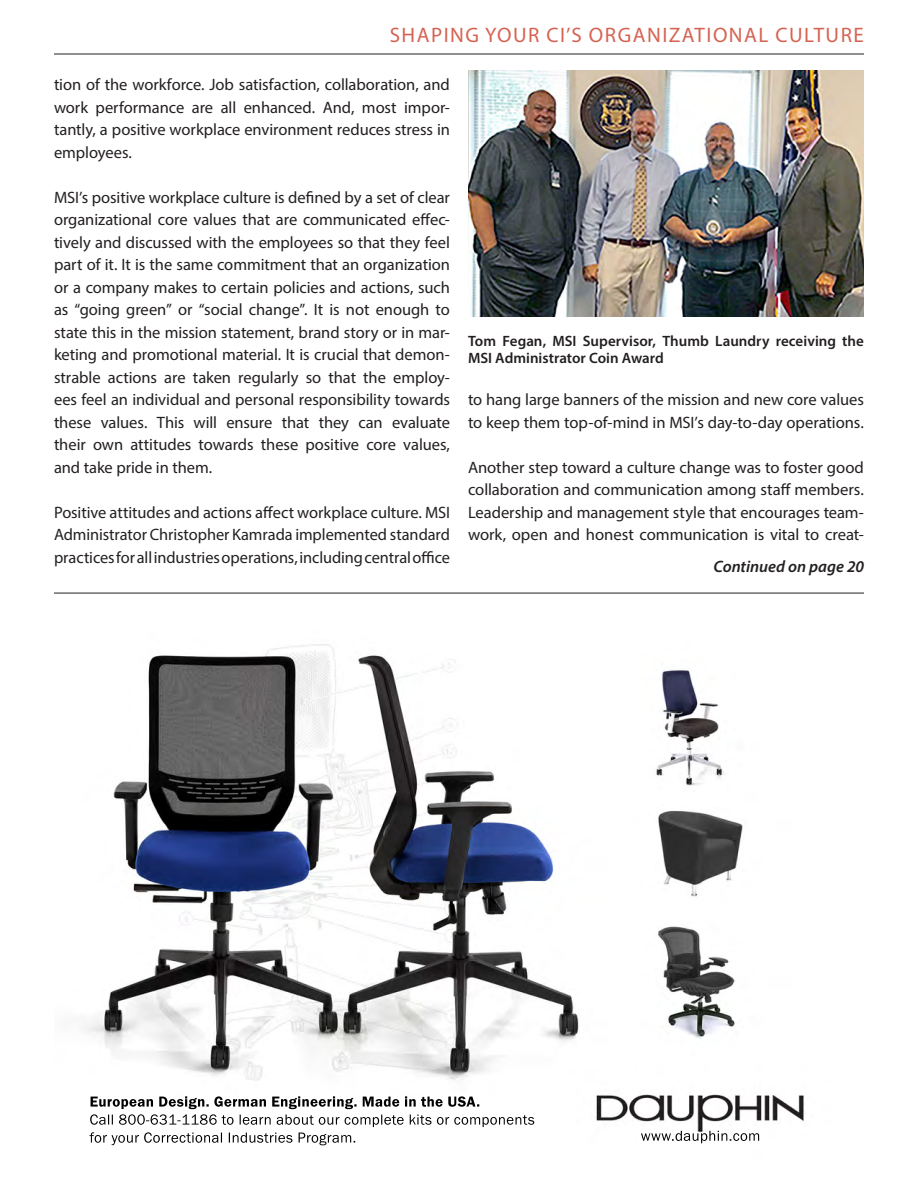
<style>
.page{position:relative;width:918px;height:1188px;background:#fff}
.page>*{position:absolute;margin:0;border:0;box-sizing:border-box;transform-origin:0 0}
.t1{font:21px "Myriad Pro";letter-spacing:.07em;color:#d66352}
.t2{font:16.5px/22.5px "Myriad Pro";letter-spacing:-.005em;color:#231f20;text-align:justify}
.t3{font:italic 600 16.5px "Myriad Pro";color:#231f20}
.t4{font:600 15px/16.5px "Myriad Pro";color:#231f20}
</style>
<div class="page">
<hr style="left:54px;top:54px;width:810px;height:1px;background:#231f20">
<img style="left:468px;top:70px;width:396px;height:247px">
<hr style="left:54px;top:593px;width:810px;height:1px;background:#231f20">
<img style="left:84px;top:644px;width:720px;height:502px">
<p class="t1" style="left:390px;top:22px;width:476px">SHAPING YOUR CI’S ORGANIZATIONAL CULTURE</p>
<p class="t2" style="left:54px;top:73px;width:398px">tion of the workforce. Job satisfaction, collaboration, and work performance are all enhanced. And, most impor&shy;tantly, a positive workplace environment reduces stress in employees.</p>
<p class="t2" style="left:54px;top:185px;width:398px">MSI’s positive workplace culture is defined by a set of clear organizational core values that are communicated effec&shy;tively and discussed with the employees so that they feel part of it. It is the same commitment that an organization or a company makes to certain policies and actions, such as “going green” or “social change”. It is not enough to state this in the mission statement, brand story or in mar&shy;keting and promotional material. It is crucial that demon&shy;strable actions are taken regularly so that the employ&shy;ees feel an individual and personal responsibility towards these values. This will ensure that they can evaluate their own attitudes towards these positive core values, and take pride in them.</p>
<p class="t2" style="left:54px;top:500px;width:398px">Positive attitudes and actions affect workplace culture. MSI Administrator Christopher Kamrada implemented standard practices for all industries operations, including central office</p>
<p class="t4" style="left:468px;top:332px;width:397px">Tom Fegan, MSI Supervisor, Thumb Laundry receiving the<br>MSI Administrator Coin Award</p>
<p class="t2" style="left:468px;top:388px;width:397px">to hang large banners of the mission and new core values to keep them top-of-mind in MSI’s day-to-day operations.</p>
<p class="t2" style="left:468px;top:455px;width:398px">Another step toward a culture change was to foster good collaboration and communication among staff members.<br>Leadership and management style that encourages team&shy;work, open and honest communication is vital to creat-</p>
<p class="t3" style="left:714px;top:556px;width:152px">Continued on page 20</p>
</div>
